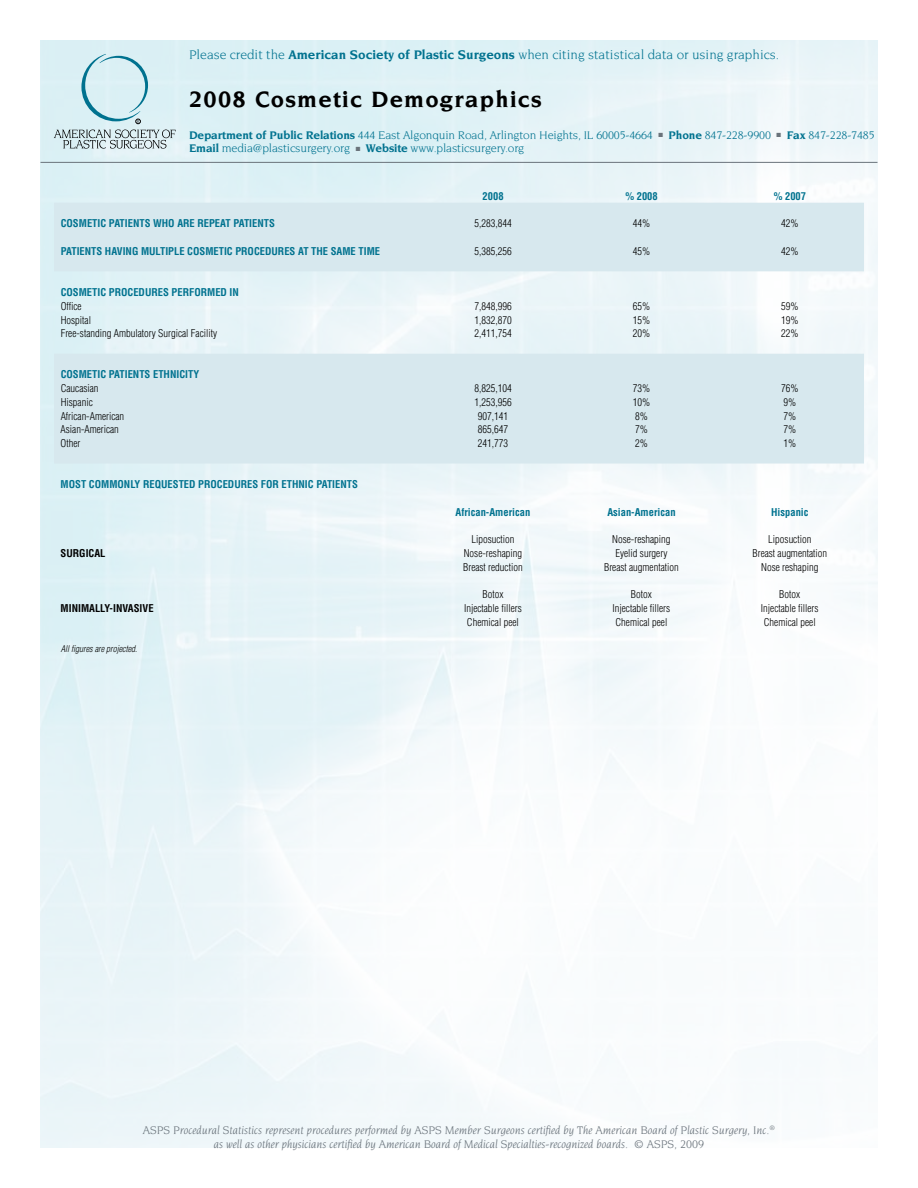
<style>
.page{position:relative;width:918px;height:1188px;background:#fff}
.page>*{position:absolute;margin:0;border:0;box-sizing:border-box;transform-origin:0 0}
.t1{font:700 24px "Novarese";letter-spacing:.05em;color:#000}
.t2{font:13.5px "Novarese";color:#00728f}
.t3{font:italic 12px/13.5px "Novarese";color:#6a737b;text-align:center}
.t4{font:12px/13.5px "Novarese";letter-spacing:-.015em;color:#00728f}
.t5{font:300 condensed 10.5px "Helvetica";color:#000}
.t6{font:700 condensed 10.5px "Helvetica";color:#00728f}
.t7{font:700 condensed 10.5px "Helvetica";color:#000}
.t8{font:italic 300 condensed 9px "Helvetica";color:#000}
.s1{font-weight:700}
.s2{color:#6a737b}
</style>
<div class="page">
<hr style="left:40px;top:162px;width:838px;height:1px;background:#6a737b">
<svg style="left:81px;top:54px;width:67px;height:70px;background:#c0e0e7"></svg>
<svg style="left:54px;top:130px;width:122px;height:19px;background:#b4c2c6"></svg>
<svg style="left:54px;top:203px;width:810px;height:261px;background:#ddecf1"></svg>
<p class="t2" style="left:189px;top:48px;width:592px">Please credit the <span class="s1">American Society of Plastic Surgeons</span> when citing statistical data or using graphics.</p>
<h1 class="t1" style="left:189px;top:86px;width:354px">2008 Cosmetic Demographics</h1>
<p class="t4" style="left:189px;top:128px;width:687px"><span class="s1">Department of Public Relations</span> 444 East Algonquin Road, Arlington Heights, IL 60005-4664 <span class="s2">■</span> <span class="s1">Phone</span> 847-228-9900 <span class="s2">■</span> <span class="s1">Fax</span> 847-228-7485<br><span class="s1">Email</span> media@plasticsurgery.org <span class="s2">■</span> <span class="s1">Website</span> www.plasticsurgery.org</p>
<p class="t6" style="left:483px;top:190px;width:22px">2008</p>
<p class="t6" style="left:625px;top:190px;width:34px">% 2008</p>
<p class="t6" style="left:774px;top:190px;width:34px">% 2007</p>
<p class="t6" style="left:61px;top:217px;width:216px">COSMETIC PATIENTS WHO ARE REPEAT PATIENTS</p>
<p class="t5" style="left:474px;top:218px;width:39px">5,283,844</p>
<p class="t5" style="left:633px;top:218px;width:19px">44%</p>
<p class="t5" style="left:781px;top:218px;width:19px">42%</p>
<p class="t6" style="left:61px;top:245px;width:321px">PATIENTS HAVING MULTIPLE COSMETIC PROCEDURES AT THE SAME TIME</p>
<p class="t5" style="left:474px;top:245px;width:39px">5,385,256</p>
<p class="t5" style="left:633px;top:245px;width:19px">45%</p>
<p class="t5" style="left:781px;top:245px;width:19px">42%</p>
<p class="t6" style="left:61px;top:286px;width:180px">COSMETIC PROCEDURES PERFORMED IN</p>
<p class="t5" style="left:61px;top:300px;width:22px">Office</p>
<p class="t5" style="left:474px;top:300px;width:39px">7,848,996</p>
<p class="t5" style="left:633px;top:300px;width:19px">65%</p>
<p class="t5" style="left:781px;top:300px;width:19px">59%</p>
<p class="t5" style="left:61px;top:314px;width:32px">Hospital</p>
<p class="t5" style="left:474px;top:314px;width:39px">1,832,870</p>
<p class="t5" style="left:633px;top:314px;width:19px">15%</p>
<p class="t5" style="left:781px;top:314px;width:19px">19%</p>
<p class="t5" style="left:61px;top:327px;width:158px">Free-standing Ambulatory Surgical Facility</p>
<p class="t5" style="left:474px;top:327px;width:39px">2,411,754</p>
<p class="t5" style="left:633px;top:327px;width:19px">20%</p>
<p class="t5" style="left:781px;top:327px;width:19px">22%</p>
<p class="t6" style="left:61px;top:368px;width:140px">COSMETIC PATIENTS ETHNICITY</p>
<p class="t5" style="left:61px;top:382px;width:39px">Caucasian</p>
<p class="t5" style="left:474px;top:382px;width:39px">8,825,104</p>
<p class="t5" style="left:633px;top:382px;width:19px">73%</p>
<p class="t5" style="left:781px;top:382px;width:19px">76%</p>
<p class="t5" style="left:61px;top:396px;width:34px">Hispanic</p>
<p class="t5" style="left:474px;top:396px;width:39px">1,253,956</p>
<p class="t5" style="left:633px;top:396px;width:19px">10%</p>
<p class="t5" style="left:783px;top:396px;width:14px">9%</p>
<p class="t5" style="left:61px;top:410px;width:65px">African-American</p>
<p class="t5" style="left:478px;top:410px;width:32px">907,141</p>
<p class="t5" style="left:635px;top:410px;width:14px">8%</p>
<p class="t5" style="left:783px;top:410px;width:14px">7%</p>
<p class="t5" style="left:61px;top:423px;width:60px">Asian-American</p>
<p class="t5" style="left:478px;top:423px;width:32px">865,647</p>
<p class="t5" style="left:635px;top:423px;width:14px">7%</p>
<p class="t5" style="left:783px;top:423px;width:14px">7%</p>
<p class="t5" style="left:61px;top:437px;width:21px">Other</p>
<p class="t5" style="left:478px;top:437px;width:32px">241,773</p>
<p class="t5" style="left:635px;top:437px;width:14px">2%</p>
<p class="t5" style="left:783px;top:437px;width:14px">1%</p>
<p class="t6" style="left:61px;top:478px;width:299px">MOST COMMONLY REQUESTED PROCEDURES FOR ETHNIC PATIENTS</p>
<p class="t6" style="left:456px;top:505px;width:76px">African-American</p>
<p class="t6" style="left:607px;top:505px;width:70px">Asian-American</p>
<p class="t6" style="left:771px;top:505px;width:39px">Hispanic</p>
<p class="t5" style="left:471px;top:533px;width:45px">Liposuction</p>
<p class="t5" style="left:612px;top:533px;width:60px">Nose-reshaping</p>
<p class="t5" style="left:768px;top:533px;width:45px">Liposuction</p>
<p class="t7" style="left:61px;top:546px;width:46px">SURGICAL</p>
<p class="t5" style="left:464px;top:547px;width:60px">Nose-reshaping</p>
<p class="t5" style="left:615px;top:547px;width:54px">Eyelid surgery</p>
<p class="t5" style="left:753px;top:547px;width:76px">Breast augmentation</p>
<p class="t5" style="left:463px;top:561px;width:61px">Breast reduction</p>
<p class="t5" style="left:604px;top:561px;width:76px">Breast augmentation</p>
<p class="t5" style="left:761px;top:561px;width:59px">Nose reshaping</p>
<p class="t5" style="left:482px;top:588px;width:22px">Botox</p>
<p class="t5" style="left:631px;top:588px;width:22px">Botox</p>
<p class="t5" style="left:779px;top:588px;width:22px">Botox</p>
<p class="t7" style="left:61px;top:601px;width:94px">MINIMALLY-INVASIVE</p>
<p class="t5" style="left:464px;top:602px;width:59px">Injectable fillers</p>
<p class="t5" style="left:613px;top:602px;width:59px">Injectable fillers</p>
<p class="t5" style="left:761px;top:602px;width:59px">Injectable fillers</p>
<p class="t5" style="left:467px;top:616px;width:53px">Chemical peel</p>
<p class="t5" style="left:615px;top:616px;width:53px">Chemical peel</p>
<p class="t5" style="left:764px;top:616px;width:53px">Chemical peel</p>
<p class="t8" style="left:61px;top:643px;width:78px">All figures are projected.</p>
<p class="t3" style="left:143px;top:1123px;width:634px">ASPS Procedural Statistics represent procedures performed by ASPS Member Surgeons certified by The American Board of Plastic Surgery, Inc.<sup>® </sup>as well as other physicians certified by American Board of Medical Specialties-recognized boards. © ASPS, 2009</p>
</div>
